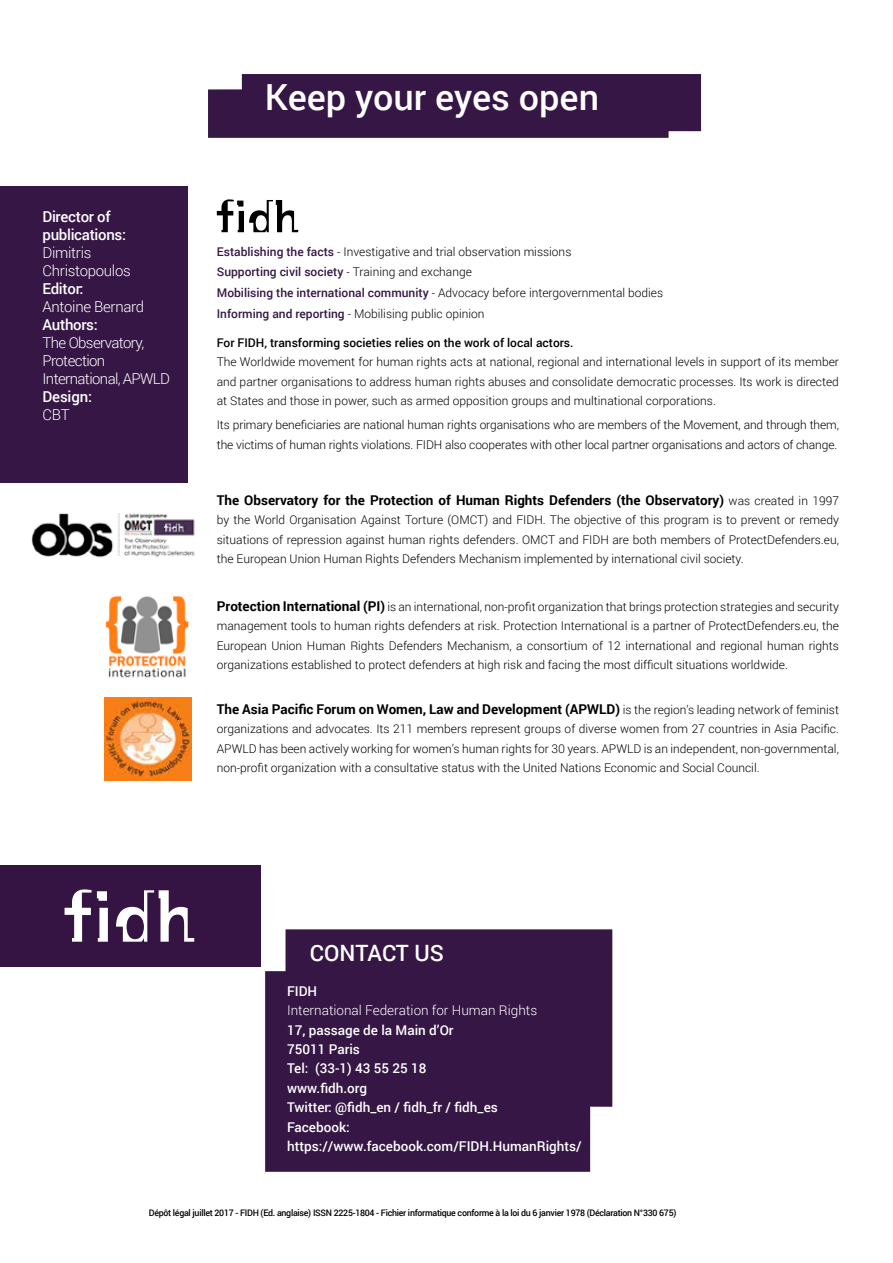
<style>
.page{position:relative;width:893px;height:1263px;background:#fff}
.page>*{position:absolute;margin:0;border:0;box-sizing:border-box;transform-origin:0 0}
.t1{font:500 36px "Roboto";letter-spacing:-.005em;color:#fff}
.t2{font:500 22.5px "Roboto";color:#fff}
.t3{font:300 15px/18px "Roboto";letter-spacing:-.035em;color:#fff}
.t4{font:500 15px/18px "Roboto";letter-spacing:-.02em;color:#fff}
.t5{font:700 13.5px "Roboto";color:#000}
.t6{font:500 13.5px/19.5px "Roboto";color:#fff}
.t7{font:300 13.5px "Roboto";color:#fff}
.t8{font:300 12px/19.5px "Roboto";color:#000;text-align:justify}
.t9{font:500 12px "Roboto";color:#000}
.t10{font:500 10.5px "Roboto";color:#000}
.t11{font:500 9px "Roboto";letter-spacing:-.03em;color:#000}
.s1{font-weight:500;color:#351644}
.s2{font-weight:300;font-size:12px}
.s3{font-weight:700;font-size:13.5px}
.s4{font-size:13.5px}
</style>
<div class="page">
<div style="left:0;top:186px;width:187px;height:297px;background:#351644"></div>
<div style="left:208px;top:74px;width:493px;height:64px;background:#351644"></div>
<div style="left:265px;top:929px;width:347px;height:243px;background:#351644"></div>
<svg style="left:217px;top:199px;width:81px;height:33px"></svg>
<div style="left:0;top:865px;width:261px;height:101px;background:#351443"></div>
<svg style="left:116px;top:890px;width:78px;height:52px"></svg>
<svg style="left:65px;top:889px;width:43px;height:53px"></svg>
<img style="left:105px;top:595px;width:85px;height:83px">
<img style="left:31px;top:513px;width:164px;height:45px">
<img style="left:104px;top:697px;width:88px;height:83px">
<p class="t4" style="left:43px;top:207px;width:85px">Director of publications:</p>
<p class="t3" style="left:43px;top:243px;width:90px">Dimitris<br>Christopoulos</p>
<p class="t4" style="left:43px;top:279px;width:42px">Editor:</p>
<p class="t3" style="left:43px;top:297px;width:103px">Antoine Bernard</p>
<p class="t4" style="left:43px;top:315px;width:57px">Authors:</p>
<p class="t3" style="left:43px;top:333px;width:129px">The Observatory,<br>Protection<br>International, APWLD</p>
<p class="t4" style="left:43px;top:387px;width:51px">Design:</p>
<p class="t3" style="left:43px;top:405px;width:29px">CBT</p>
<h1 class="t1" style="left:265px;top:72px;width:336px">Keep your eyes open</h1>
<p class="t8" style="left:217px;top:241px;width:448px;line-height:20.7px;text-align:left"><span class="s1">Establishing the facts</span> - Investigative and trial observation missions<br><span class="s1">Supporting civil society</span> - Training and exchange<br><span class="s1">Mobilising the international community</span> - Advocacy before intergovernmental bodies <span class="s1">Informing and reporting</span> - Mobilising public opinion</p>
<p class="t9" style="left:217px;top:334px;width:358px">For FIDH, transforming societies relies on the work of local actors.</p>
<p class="t8" style="left:217px;top:352px;width:624px">The Worldwide movement for human rights acts at national, regional and international levels in support of its member and partner organisations to address human rights abuses and consolidate democratic processes. Its work is directed at States and those in power, such as armed opposition groups and multinational corporations.</p>
<p class="t8" style="left:217px;top:415px;width:624px">Its primary beneficiaries are national human rights organisations who are members of the Movement, and through them, the victims of human rights violations. FIDH also cooperates with other local partner organisations and actors of change.</p>
<p class="t5" style="left:217px;top:490px;width:624px">The Observatory for the Protection of Human Rights Defenders (the Observatory) <span class="s2">was created in 1997</span></p>
<p class="t8" style="left:217px;top:510px;width:624px">by the World Organisation Against Torture (OMCT) and FIDH. The objective of this program is to prevent or remedy situations of repression against human rights defenders. OMCT and FIDH are both members of ProtectDefenders.eu, the European Union Human Rights Defenders Mechanism implemented by international civil society.</p>
<p class="t8" style="left:217px;top:596px;width:624px"><span class="s3">Protection International (PI)</span> is an international, non-profit organization that brings protection strategies and security management tools to human rights defenders at risk. Protection International is a partner of ProtectDefenders.eu, the European Union Human Rights Defenders Mechanism, a consortium of 12 international and regional human rights organizations established to protect defenders at high risk and facing the most difficult situations worldwide.</p>
<p class="t5" style="left:217px;top:699px;width:624px">The Asia Pacific Forum on Women, Law and Development (APWLD) <span class="s2">is the region’s leading network of feminist</span></p>
<p class="t8" style="left:217px;top:719px;width:624px">organizations and advocates. Its 211 members represent groups of diverse women from 27 countries in Asia Pacific.<br>APWLD has been actively working for women’s human rights for 30 years. APWLD is an independent, non-governmental, non-profit organization with a consultative status with the United Nations Economic and Social Council.</p>
<h2 class="t2" style="left:310px;top:937px;width:136px">CO NTACT US</h2>
<p class="t6" style="left:287px;top:980px;width:32px">FIDH</p>
<p class="t7" style="left:287px;top:1001px;width:252px">International Federation for Human Rights</p>
<p class="t6" style="left:287px;top:1019px;width:296px">17, passage de la Main d’Or<br>75011 Paris<br>Tel: (33-1) 43 55 25 18<br>www.fidh.org<br>Twitter: @fidh_en / fidh_fr / fidh_es<br>Facebook: https://www.facebook.com/FIDH.HumanRights/</p>
<p class="t10" style="left:431px;top:1204px;width:324px">IN HARM’S WAY - Women human rights defenders in Thailand <span class="s4">19</span></p>
<p class="t11" style="left:149px;top:1207px;width:529px">Dépôt légal juillet 2017 - FIDH (Ed. anglaise) ISSN 2225-1804 - Fichier informatique conforme à la loi du 6 janvier 1978 (Déclaration N°330 675)</p>
</div>
